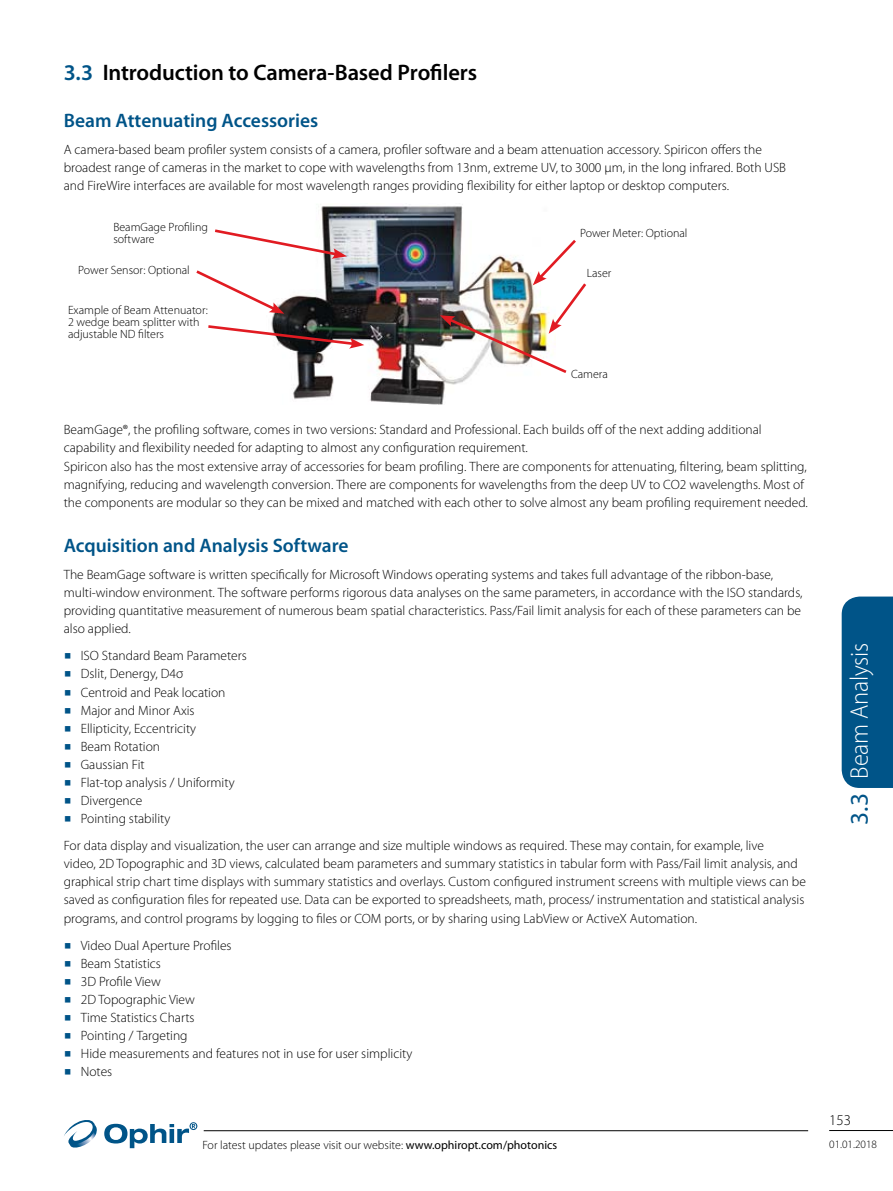
<style>
.page{position:relative;width:893px;height:1191px;background:#fff}
.page>*{position:absolute;margin:0;border:0;box-sizing:border-box;transform-origin:0 0}
.t1{font:300 25.5px "Myriad Pro";letter-spacing:-.01em;color:#fff;scale:.96 1}
.t2{font:25.5px "Myriad Pro";color:#005488}
.t3{font:600 22.5px "Myriad Pro";letter-spacing:-.005em;color:#000}
.t4{font:600 19.5px "Myriad Pro";color:#005488}
.t5{font:300 15px "Myriad Pro";color:#000}
.t6{font:300 13.5px/18px "Myriad Pro";color:#000}
.t7{font:300 12px/11.9px "Myriad Pro";color:#000}
.t8{font:300 11.25px "Myriad Pro";color:#000}
.s1{color:#005488}
.s2{font-family:"Win Soft Pro";font-weight:500;font-size:21px;color:#005488}
.s3{font-weight:400}
</style>
<div class="page">
<hr style="left:204px;top:1130px;width:604px;height:1px;background:#000">
<svg style="left:64px;top:1120px;width:133px;height:29px"></svg>
<hr style="left:829px;top:1130px;width:64px;height:1px;background:#000">
<img style="left:271px;top:204px;width:200px;height:200px">
<svg style="left:208px;top:323px;width:156px;height:26px"></svg>
<svg style="left:196px;top:268px;width:88px;height:46px"></svg>
<svg style="left:215px;top:228px;width:132px;height:31px"></svg>
<img style="left:440px;top:237px;width:146px;height:138px">
<div style="left:842px;top:596px;width:51px;height:192px;background:#005488"></div>
<h2 class="t3" style="left:64px;top:60px;width:415px"><span class="s1">3.3</span> Introduction to Camera-Based Profilers</h2>
<h3 class="t4" style="left:64px;top:110px;width:256px">Beam Attenuating Accessories</h3>
<p class="t6" style="left:64px;top:141px;width:724px">A camera-based beam profiler system consists of a camera, profiler software and a beam attenuation accessory. Spiricon offers the broadest range of cameras in the market to cope with wavelengths from 13nm, extreme UV, to 3000 µm, in the long infrared. Both USB and FireWire interfaces are available for most wavelength ranges providing flexibility for either laptop or desktop computers.</p>
<p class="t7" style="left:113px;top:221px;width:96px">BeamGage Profiling software</p>
<p class="t7" style="left:78px;top:264px;width:113px">Power Sensor: Optional</p>
<p class="t7" style="left:68px;top:304px;width:141px">Example of Beam Attenuator:<br>2 wedge beam splitter with adjustable ND filters</p>
<p class="t7" style="left:580px;top:228px;width:109px">Power Meter: Optional</p>
<p class="t7" style="left:587px;top:267px;width:26px">Laser</p>
<p class="t7" style="left:571px;top:369px;width:38px">Camera</p>
<p class="t6" style="left:64px;top:421px;width:746px">BeamGage®, the profiling software, comes in two versions: Standard and Professional. Each builds off of the next adding additional capability and flexibility needed for adapting to almost any configuration requirement.<br>Spiricon also has the most extensive array of accessories for beam profiling. There are components for attenuating, filtering, beam splitting, magnifying, reducing and wavelength conversion. There are components for wavelengths from the deep UV to CO2 wavelengths. Most of the components are modular so they can be mixed and matched with each other to solve almost any beam profiling requirement needed.</p>
<h3 class="t4" style="left:64px;top:534px;width:286px">Acquisition and Analysis Software</h3>
<p class="t6" style="left:64px;top:565px;width:740px">The BeamGage software is written specifically for Microsoft Windows operating systems and takes full advantage of the ribbon-base, multi-window environment. The software performs rigorous data analyses on the same parameters, in accordance with the ISO standards, providing quantitative measurement of numerous beam spatial characteristics. Pass/Fail limit analysis for each of these parameters can be also applied.</p>
<p class="t6" style="left:64px;top:647px;width:184px"><span class="s2">ֺ</span> ISO Standard Beam Parameters <span class="s2">ֺ</span> Dslit, Denergy, D4σ<br><span class="s2">ֺ</span> Centroid and Peak location<br><span class="s2">ֺ</span> Major and Minor Axis<br><span class="s2">ֺ</span> Ellipticity, Eccentricity<br><span class="s2">ֺ</span> Beam Rotation<br><span class="s2">ֺ</span> Gaussian Fit<br><span class="s2">ֺ</span> Flat-top analysis / Uniformity<br><span class="s2">ֺ</span> Divergence<br><span class="s2">ֺ</span> Pointing stability</p>
<p class="t6" style="left:64px;top:837px;width:744px">For data display and visualization, the user can arrange and size multiple windows as required. These may contain, for example, live<br>video, 2D Topographic and 3D views, calculated beam parameters and summary statistics in tabular form with Pass/Fail limit analysis, and graphical strip chart time displays with summary statistics and overlays. Custom configured instrument screens with multiple views can be saved as configuration files for repeated use. Data can be exported to spreadsheets, math, process/ instrumentation and statistical analysis programs, and control programs by logging to files or COM ports, or by sharing using LabView or ActiveX Automation.</p>
<p class="t6" style="left:64px;top:936px;width:350px"><span class="s2">ֺ</span> Video Dual Aperture Profiles<br><span class="s2">ֺ</span> Beam Statistics<br><span class="s2">ֺ</span> 3D Profile View<br><span class="s2">ֺ</span> 2D Topographic View<br><span class="s2">ֺ</span> Time Statistics Charts<br><span class="s2">ֺ</span> Pointing / Targeting<br><span class="s2">ֺ</span> Hide measurements and features not in use for user simplicity <span class="s2">ֺ</span> Notes</p>
<h1 class="t1" style="left:845px;top:778px;width:143px;rotate:-90deg">Beam Analysis</h1>
<h1 class="t2" style="left:845px;top:824px;width:33px;rotate:-90deg">3.3</h1>
<p class="t5" style="left:829px;top:1111px;width:23px">153</p>
<p class="t7" style="left:202px;top:1138px;width:356px">For latest updates please visit our website: <span class="s3">www.ophiropt.com/photonics</span></p>
<p class="t8" style="left:829px;top:1138px;width:49px">01.01.2018</p>
</div>
